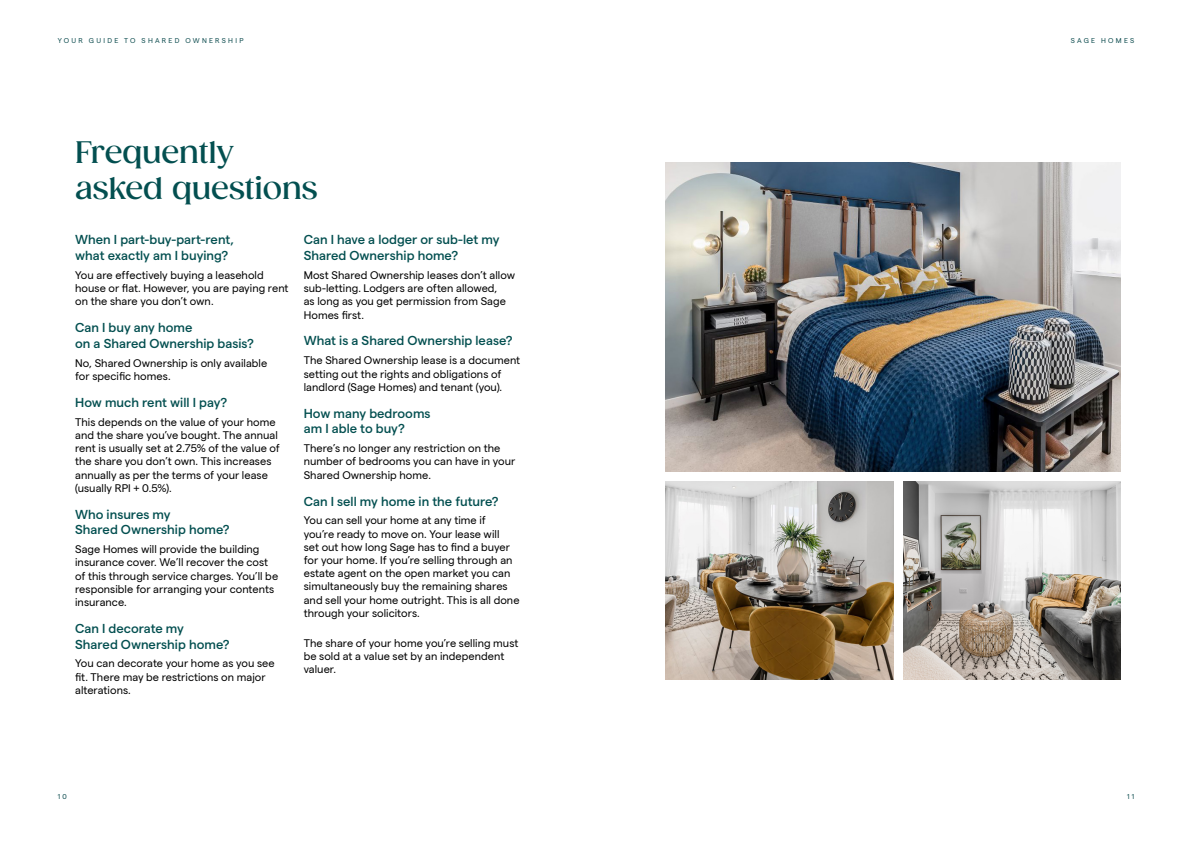
<style>
.page{position:relative;width:1191px;height:842px;background:#fff}
.page>*{position:absolute;margin:0;border:0;box-sizing:border-box;transform-origin:0 0}
.t1{font:500 30px/36px "Gazpacho";letter-spacing:-.015em;color:#034f50}
.t2{font:500 13px/15.6px "Matter";color:#034f50}
.t3{font:11px/13.2px "Matter SQ";letter-spacing:.005em;color:#000001}
.t4{font:7px "Matter SQ";letter-spacing:.325em;color:#104e51}
</style>
<div class="page">
<img style="left:904px;top:482px;width:216px;height:197px">
<img style="left:665px;top:482px;width:228px;height:197px">
<img style="left:665px;top:163px;width:455px;height:308px">
<p class="t4" style="left:58px;top:35px;width:187px">YOUR GUIDE TO SHARED OWNERSHIP</p>
<h1 class="t1" style="left:75px;top:134px;width:244px">Frequently asked questions</h1>
<p class="t2" style="left:75px;top:231px;width:160px">When I part-buy-part-rent, what exactly am I buying?</p>
<p class="t3" style="left:75px;top:268px;width:215px">You are effectively buying a leasehold house or flat. However, you are paying rent on the share you don’t own.</p>
<p class="t2" style="left:75px;top:319px;width:180px">Can I buy any home<br>on a Shared Ownership basis?</p>
<p class="t3" style="left:75px;top:355px;width:194px">No, Shared Ownership is only available for specific homes.</p>
<p class="t2" style="left:75px;top:393px;width:154px">How much rent will I pay?</p>
<p class="t3" style="left:75px;top:414px;width:206px">This depends on the value of your home and the share you’ve bought. The annual rent is usually set at 2.75% of the value of the share you don’t own. This increases annually as per the terms of your lease (usually RPI + 0.5%).</p>
<p class="t2" style="left:75px;top:505px;width:156px">Who insures my<br>Shared Ownership home?</p>
<p class="t3" style="left:75px;top:542px;width:205px">Sage Homes will provide the building insurance cover. We’ll recover the cost of this through service charges. You’ll be responsible for arranging your contents insurance.</p>
<p class="t2" style="left:75px;top:619px;width:156px">Can I decorate my<br>Shared Ownership home?</p>
<p class="t3" style="left:75px;top:656px;width:201px">You can decorate your home as you see fit. There may be restrictions on major alterations.</p>
<p class="t2" style="left:304px;top:231px;width:197px">Can I have a lodger or sub-let my<br>Shared Ownership home?</p>
<p class="t3" style="left:304px;top:268px;width:213px">Most Shared Ownership leases don’t allow sub-letting. Lodgers are often allowed,<br>as long as you get permission from Sage Homes first.</p>
<p class="t2" style="left:304px;top:332px;width:210px">What is a Shared Ownership lease?</p>
<p class="t3" style="left:304px;top:353px;width:218px">The Shared Ownership lease is a document setting out the rights and obligations of landlord (Sage Homes) and tenant (you).</p>
<p class="t2" style="left:304px;top:404px;width:128px">How many bedrooms am I able to buy?</p>
<p class="t3" style="left:304px;top:441px;width:213px">There’s no longer any restriction on the number of bedrooms you can have in your<br>Shared Ownership home.</p>
<p class="t2" style="left:304px;top:492px;width:196px">Can I sell my home in the future?</p>
<p class="t3" style="left:304px;top:513px;width:217px">You can sell your home at any time if<br>you’re ready to move on. Your lease will<br>set out how long Sage has to find a buyer for your home. If you’re selling through an estate agent on the open market you can simultaneously buy the remaining shares and sell your home outright. This is all done through your solicitors.</p>
<p class="t3" style="left:304px;top:636px;width:216px">The share of your home you’re selling must be sold at a value set by an independent valuer.</p>
<p class="t4" style="left:58px;top:791px;width:11px">1 0</p>
<p class="t4" style="left:1070px;top:35px;width:65px">SAGE HOMES</p>
<p class="t4" style="left:1127px;top:791px;width:9px">1 1</p>
</div>
